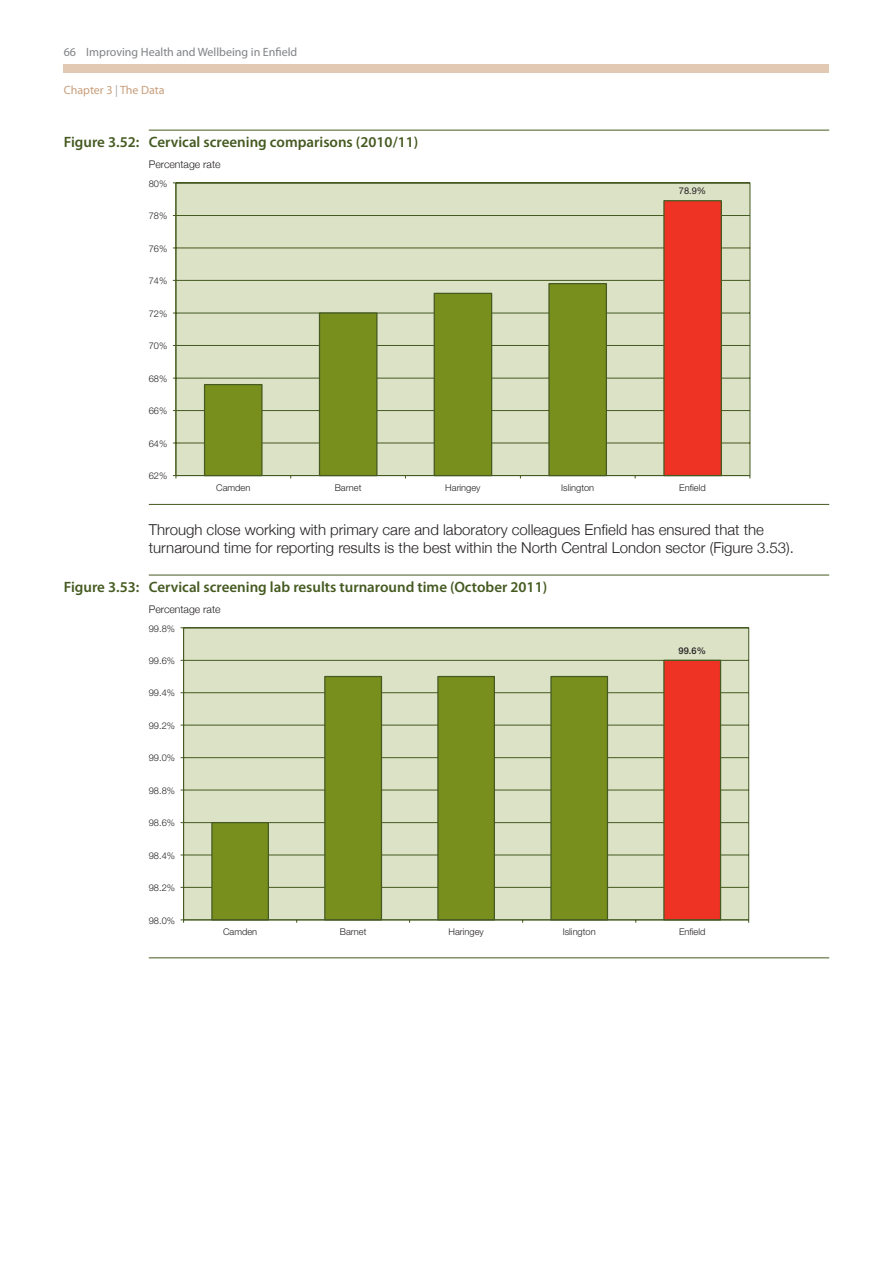
<style>
.page{position:relative;width:893px;height:1263px;background:#fff}
.page>*{position:absolute;margin:0;border:0;box-sizing:border-box;transform-origin:0 0}
.t1{font:300 15px/18px "Helvetica Neue";color:#231f20}
.t2{font:600 15px "Myriad Pro";color:#455a21}
.t3{font:12px "Myriad Pro";color:#808285}
.t4{font:12px "Myriad Pro";color:#c89e7c}
.t5{font:300 10.5px "Helvetica Neue";color:#231f20}
.t6{font:300 9.3px "Helvetica Neue";color:#231f20}
.t7{font:9.3px "Helvetica Neue";color:#231f20}
.t8{font:500 9.3px "Helvetica Neue";color:#231f20}
.s1{color:#a7a9ac}
</style>
<div class="page">
<div style="left:64px;top:64px;width:765px;height:8px;background:#e2c9b4"></div>
<hr style="left:149px;top:130px;width:680px;height:1px;background:#455a21">
<hr style="left:149px;top:504px;width:680px;height:1px;background:#455a21">
<hr style="left:149px;top:575px;width:680px;height:1px;background:#455a21">
<hr style="left:149px;top:957px;width:680px;height:1px;background:#455a21">
<svg style="left:175px;top:182px;width:575px;height:293px;background:#d2d9bc"></svg>
<svg style="left:203px;top:199px;width:520px;height:276px;background:#c0b686"></svg>
<hr style="left:176px;top:183px;width:1px;height:293px;background:#455a21">
<hr style="left:176px;top:475px;width:574px;height:1px;background:#455a21">
<svg style="left:184px;top:627px;width:565px;height:293px;background:#d4dbbe"></svg>
<svg style="left:211px;top:659px;width:511px;height:261px;background:#b5ad74"></svg>
<hr style="left:183px;top:628px;width:1px;height:292px;background:#455a21">
<hr style="left:184px;top:920px;width:565px;height:1px;background:#455a21">
<p class="t3" style="left:64px;top:44px;width:235px">66 Improving Health and Wellbeing in Enfield</p>
<p class="t4" style="left:64px;top:83px;width:102px">Chapter 3 <span class="s1">|</span> The Data</p>
<p class="t2" style="left:64px;top:133px;width:356px">Figure 3.52: Cervical screening comparisons (2010/11)</p>
<p class="t5" style="left:149px;top:156px;width:73px">Percentage rate</p>
<p class="t6" style="left:149px;top:176px;width:20px">80%</p>
<p class="t6" style="left:149px;top:208px;width:20px">78%</p>
<p class="t6" style="left:149px;top:241px;width:20px">76%</p>
<p class="t6" style="left:149px;top:273px;width:20px">74%</p>
<p class="t6" style="left:149px;top:306px;width:20px">72%</p>
<p class="t6" style="left:149px;top:338px;width:20px">70%</p>
<p class="t6" style="left:149px;top:371px;width:20px">68%</p>
<p class="t6" style="left:149px;top:403px;width:20px">66%</p>
<p class="t6" style="left:149px;top:436px;width:20px">64%</p>
<p class="t6" style="left:149px;top:468px;width:20px">62%</p>
<p class="t7" style="left:679px;top:183px;width:29px">78.9%</p>
<p class="t6" style="left:216px;top:480px;width:36px">Camden</p>
<p class="t6" style="left:335px;top:480px;width:28px">Barnet</p>
<p class="t6" style="left:445px;top:480px;width:37px">Haringey</p>
<p class="t6" style="left:561px;top:480px;width:35px">Islington</p>
<p class="t6" style="left:679px;top:480px;width:28px">Enfield</p>
<p class="t1" style="left:149px;top:520px;width:647px">Through close working with primary care and laboratory colleagues Enfield has ensured that the turnaround time for reporting results is the best within the North Central London sector (Figure 3.53).</p>
<p class="t2" style="left:64px;top:578px;width:485px">Figure 3.53: Cervical screening lab results turnaround time (October 2011)</p>
<p class="t5" style="left:149px;top:601px;width:73px">Percentage rate</p>
<p class="t8" style="left:679px;top:643px;width:29px">99.6%</p>
<p class="t6" style="left:149px;top:621px;width:28px">99.8%</p>
<p class="t6" style="left:149px;top:653px;width:28px">99.6%</p>
<p class="t6" style="left:149px;top:686px;width:28px">99.4%</p>
<p class="t6" style="left:149px;top:718px;width:28px">99.2%</p>
<p class="t6" style="left:149px;top:750px;width:28px">99.0%</p>
<p class="t6" style="left:149px;top:783px;width:28px">98.8%</p>
<p class="t6" style="left:149px;top:815px;width:28px">98.6%</p>
<p class="t6" style="left:149px;top:848px;width:28px">98.4%</p>
<p class="t6" style="left:149px;top:880px;width:28px">98.2%</p>
<p class="t6" style="left:149px;top:913px;width:28px">98.0%</p>
<p class="t6" style="left:223px;top:924px;width:36px">Camden</p>
<p class="t6" style="left:340px;top:924px;width:28px">Barnet</p>
<p class="t6" style="left:449px;top:924px;width:37px">Haringey</p>
<p class="t6" style="left:563px;top:924px;width:34px">Islington</p>
<p class="t6" style="left:679px;top:924px;width:28px">Enfield</p>
</div>
